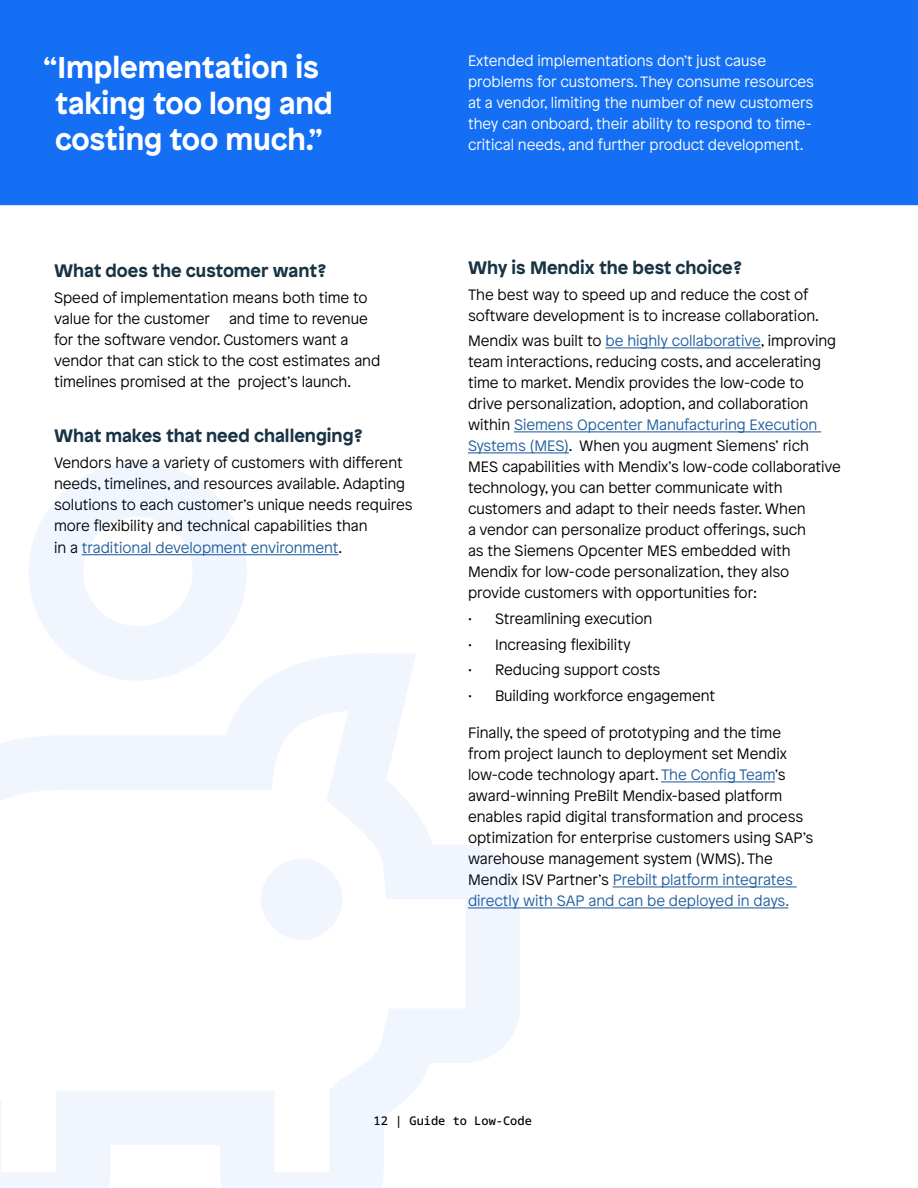
<style>
.page{position:relative;width:918px;height:1188px;background:#fff}
.page>*{position:absolute;margin:0;border:0;box-sizing:border-box;transform-origin:0 0}
.t1{font:700 30px/36px "Patron";color:#fff;text-align:center}
.t2{font:700 18px "Patron";color:#183344}
.t3{font:300 15px/21px "Patron";color:#000}
.t4{font:300 15px/21px "Patron";color:#fff}
.t5{font:300 15px "Patron";color:#215e9e}
.t6{font:12px "Noto Sans Mono";color:#000}
.s1{color:#000}
.s2{color:#215e9e}
</style>
<div class="page">
<hr style="left:82px;top:554px;width:257px;height:1px;background:#215e9e">
<hr style="left:605px;top:347px;width:156px;height:1px;background:#215e9e">
<hr style="left:514px;top:431px;width:307px;height:1px;background:#215e9e">
<hr style="left:468px;top:452px;width:101px;height:1px;background:#215e9e">
<hr style="left:661px;top:781px;width:114px;height:1px;background:#215e9e">
<hr style="left:613px;top:886px;width:184px;height:1px;background:#215e9e">
<hr style="left:468px;top:907px;width:320px;height:1px;background:#215e9e">
<svg style="left:0;top:653px;width:520px;height:535px"></svg>
<svg style="left:29px;top:462px;width:218px;height:219px;fill:#f1f6fe"></svg>
<div style="left:261px;top:858px;width:82px;height:82px;background:#f1f6fe;border-radius:50%"></div>
<div style="left:0;top:0;width:918px;height:205px;background:#146ff4"></div>
<h1 class="t1" style="left:43px;top:47px;width:291px">“Implementation is taking too long and costing too much.”</h1>
<p class="t2" style="left:54px;top:256px;width:274px">What does the customer want?</p>
<p class="t3" style="left:54px;top:286px;width:315px">Speed of implementation means both time to value for the customer</p>
<p class="t3" style="left:54px;top:307px;width:328px;text-indent:175px">and time to revenue for the software vendor. Customers want a vendor that can stick to the cost estimates and timelines promised at the project’s launch.</p>
<p class="t2" style="left:54px;top:421px;width:311px">What makes that need challenging?</p>
<p class="t3" style="left:54px;top:451px;width:360px">Vendors have a variety of customers with different needs, timelines, and resources available. Adapting solutions to each customer’s unique needs requires more flexibility and technical capabilities than</p>
<p class="t5" style="left:54px;top:537px;width:290px"><span class="s1">in a</span> traditional development environment<span class="s1">.</span></p>
<p class="t4" style="left:468px;top:50px;width:348px">Extended implementations don’t just cause problems for customers. They consume resources at a vendor, limiting the number of new customers they can onboard, their ability to respond to time&shy;critical needs, and further product development.</p>
<p class="t2" style="left:468px;top:253px;width:276px">Why is Mendix the best choice?</p>
<p class="t3" style="left:468px;top:283px;width:352px">The best way to speed up and reduce the cost of software development is to increase collaboration.</p>
<p class="t3" style="left:468px;top:330px;width:375px">Mendix was built to <span class="s2">be highly collaborative</span>, improving team interactions, reducing costs, and accelerating time to market. Mendix provides the low-code to drive personalization, adoption, and collaboration within <span class="s2">Siemens Opcenter Manufacturing Execution Systems (MES)</span>. When you augment Siemens’ rich MES capabilities with Mendix’s low-code collaborative technology, you can better communicate with customers and adapt to their needs faster. When<br>a vendor can personalize product offerings, such<br>as the Siemens Opcenter MES embedded with Mendix for low-code personalization, they also provide customers with opportunities for:</p>
<p class="t3" style="left:468px;top:607px;width:186px">• Streamlining execution</p>
<p class="t3" style="left:468px;top:633px;width:164px">• Increasing flexibility</p>
<p class="t3" style="left:468px;top:659px;width:194px">• Reducing support costs</p>
<p class="t3" style="left:468px;top:684px;width:249px">• Building workforce engagement</p>
<p class="t3" style="left:468px;top:722px;width:347px">Finally, the speed of prototyping and the time from project launch to deployment set Mendix low-code technology apart. <span class="s2">The Config Team</span>’s award-winning PreBilt Mendix-based platform enables rapid digital transformation and process optimization for enterprise customers using SAP’s warehouse management system (WMS). The Mendix ISV Partner’s <span class="s2">Prebilt platform integrates directly with SAP and can be deployed in days.</span></p>
<p class="t6" style="left:374px;top:1110px;width:160px">12 | Guide to Low-Code</p>
</div>
